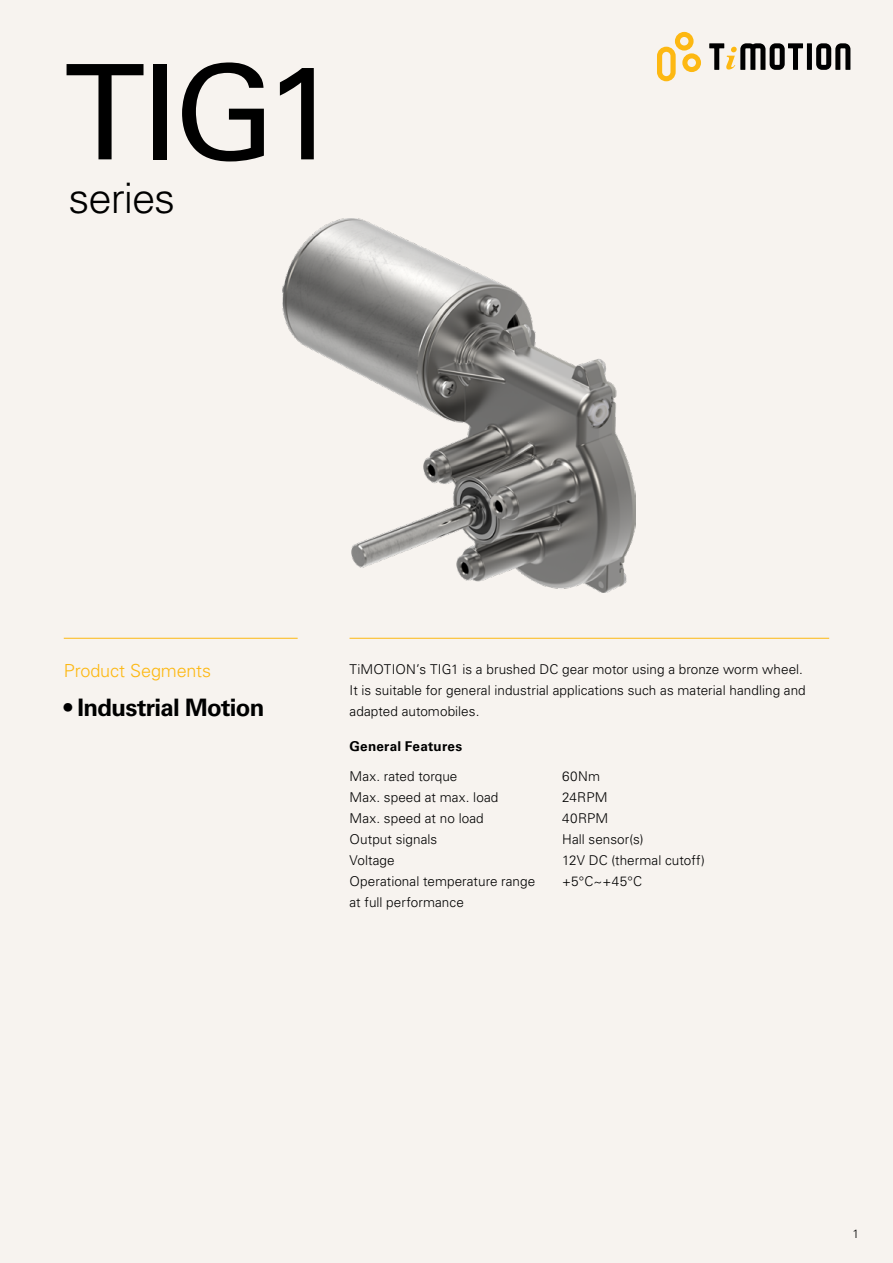
<style>
.page{position:relative;width:893px;height:1263px;background:#f7f3ef}
.page>*{position:absolute;margin:0;border:0;box-sizing:border-box;transform-origin:0 0}
.t1{font:132px "Univers LT Std";color:#000}
.t2{font:300 42px "Univers LT Std";letter-spacing:-.025em;color:#000}
.t3{font:700 24px "Univers LT Std";letter-spacing:-.025em;color:#000}
.t4{font:300 18px "Univers LT Std";letter-spacing:-.005em;color:#fdb812}
.t5{font:300 13.5px/21px "Univers LT Std";letter-spacing:.005em;color:#000}
.t6{font:700 13.5px "Univers LT Std";letter-spacing:.015em;color:#000}
.t7{font:300 12px "Univers LT Std";color:#000}
</style>
<div class="page">
<svg style="left:657px;top:32px;width:44px;height:49px"></svg>
<div style="left:807px;top:43px;width:5px;height:27px;background:#000"></div>
<svg style="left:816px;top:43px;width:34px;height:27px"></svg>
<svg style="left:709px;top:43px;width:94px;height:27px"></svg>
<hr style="left:350px;top:638px;width:479px;height:1px;background:#fdb812">
<hr style="left:64px;top:638px;width:234px;height:1px;background:#fdb812">
<img style="left:283px;top:218px;width:353px;height:375px">
<h1 class="t1" style="left:64px;top:34px;width:276px">TIG1</h1>
<h2 class="t2" style="left:69px;top:173px;width:108px">series</h2>
<h3 class="t4" style="left:64px;top:660px;width:149px">Product Segments</h3>
<h3 class="t3" style="left:64px;top:693px;width:202px">• Industrial Motion</h3>
<p class="t5" style="left:350px;top:659px;width:458px">TiMOTION’s TIG1 is a brushed DC gear motor using a bronze worm wheel.<br>It is suitable for general industrial applications such as material handling and adapted automobiles.</p>
<p class="t6" style="left:350px;top:738px;width:114px">General Features</p>
<p class="t5" style="left:350px;top:765px;width:109px">Max. rated torque</p>
<p class="t5" style="left:562px;top:765px;width:39px">60Nm</p>
<p class="t5" style="left:350px;top:786px;width:150px">Max. speed at max. load</p>
<p class="t5" style="left:562px;top:786px;width:47px">24RPM</p>
<p class="t5" style="left:350px;top:807px;width:136px">Max. speed at no load</p>
<p class="t5" style="left:562px;top:807px;width:48px">40RPM</p>
<p class="t5" style="left:350px;top:828px;width:89px">Output signals</p>
<p class="t5" style="left:562px;top:828px;width:83px">Hall sensor(s)</p>
<p class="t5" style="left:350px;top:849px;width:47px">Voltage</p>
<p class="t5" style="left:562px;top:849px;width:144px">12V DC (thermal cutoff)</p>
<p class="t5" style="left:350px;top:870px;width:187px">Operational temperature range</p>
<p class="t5" style="left:562px;top:870px;width:81px">+5°C~+45°C</p>
<p class="t5" style="left:350px;top:891px;width:116px">at full performance</p>
<p class="t7" style="left:852px;top:1226px;width:8px">1</p>
</div>
